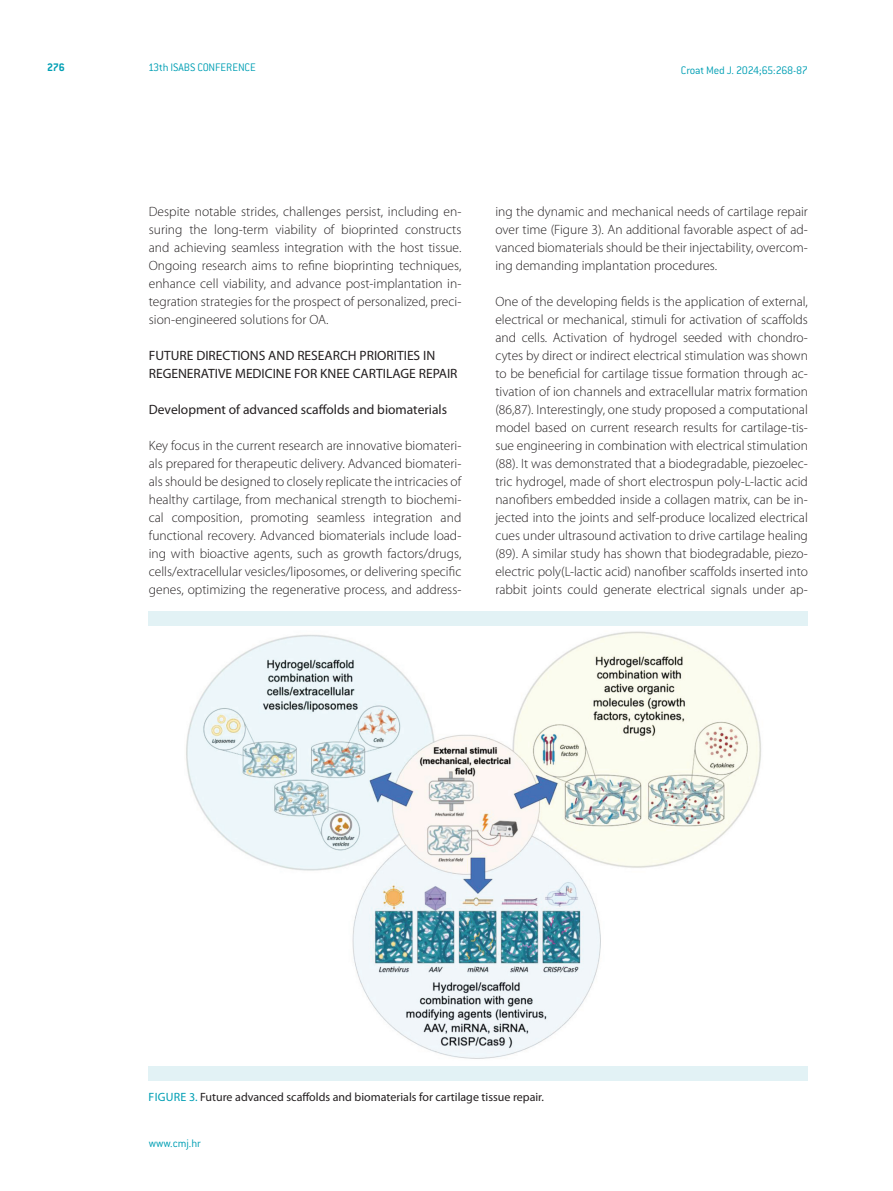
<style>
.page{position:relative;width:893px;height:1191px;background:#fff}
.page>*{position:absolute;margin:0;border:0;box-sizing:border-box;transform-origin:0 0}
.t1{font:300 13.5px/18px "Myriad Pro";color:#231f20;text-align:justify}
.t2{font:13.5px/18px "Myriad Pro";color:#231f20}
.t3{font:12px "Myriad Pro";color:#231f20}
.t4{font:300 12px "ITC Conduit LTCE";letter-spacing:-.015em;color:#009fb4}
.t5{font:12px "Myriad Pro";color:#009fb4}
.t6{font:700 12px "ITC Conduit LTCE";color:#009fb4}
.s1{color:#009fb4}
</style>
<div class="page">
<img style="left:186px;top:631px;width:575px;height:428px">
<div style="left:148px;top:1066px;width:660px;height:15px;background:#e2f2f5"></div>
<div style="left:148px;top:611px;width:660px;height:15px;background:#e2f2f5"></div>
<p class="t6" style="left:47px;top:60px;width:19px">276</p>
<p class="t4" style="left:148px;top:61px;width:109px">13th ISABS CONFERENCE</p>
<p class="t4" style="left:681px;top:63px;width:128px">Croat Med J. 2024;65:268-87</p>
<p class="t1" style="left:149px;top:202px;width:314px">Despite notable strides, challenges persist, including en&shy;suring the long-term viability of bioprinted constructs and achieving seamless integration with the host tissue.<br>Ongoing research aims to refine bioprinting techniques, enhance cell viability, and advance post-implantation in&shy;tegration strategies for the prospect of personalized, preci&shy;sion-engineered solutions for OA.</p>
<p class="t2" style="left:149px;top:346px;width:310px">FUTURE DIRECTIONS AND RESEARCH PRIORITIES IN<br>REGENERATIVE MEDICINE FOR KNEE CARTILAGE REPAIR</p>
<p class="t2" style="left:149px;top:400px;width:300px">Development of advanced scaffolds and biomaterials</p>
<p class="t1" style="left:149px;top:436px;width:314px">Key focus in the current research are innovative biomateri&shy;als prepared for therapeutic delivery. Advanced biomateri&shy;als should be designed to closely replicate the intricacies of healthy cartilage, from mechanical strength to biochemi&shy;cal composition, promoting seamless integration and functional recovery. Advanced biomaterials include load&shy;ing with bioactive agents, such as growth factors/drugs, cells/extracellular vesicles/liposomes, or delivering specific genes, optimizing the regenerative process, and address-</p>
<p class="t1" style="left:495px;top:202px;width:314px">ing the dynamic and mechanical needs of cartilage repair over time (Figure 3). An additional favorable aspect of ad&shy;vanced biomaterials should be their injectability, overcom&shy;ing demanding implantation procedures.</p>
<p class="t1" style="left:495px;top:292px;width:314px">One of the developing fields is the application of external, electrical or mechanical, stimuli for activation of scaffolds and cells. Activation of hydrogel seeded with chondro&shy;cytes by direct or indirect electrical stimulation was shown to be beneficial for cartilage tissue formation through ac&shy;tivation of ion channels and extracellular matrix formation (86,87). Interestingly, one study proposed a computational model based on current research results for cartilage-tis&shy;sue engineering in combination with electrical stimulation (88). It was demonstrated that a biodegradable, piezoelec&shy;tric hydrogel, made of short electrospun poly-L-lactic acid nanofibers embedded inside a collagen matrix, can be in&shy;jected into the joints and self-produce localized electrical cues under ultrasound activation to drive cartilage healing (89). A similar study has shown that biodegradable, piezo&shy;electric poly(L-lactic acid) nanofiber scaffolds inserted into rabbit joints could generate electrical signals under ap-</p>
<p class="t5" style="left:149px;top:1089px;width:14px">Figure</p>
<p class="t3" style="left:189px;top:1089px;width:356px"><span class="s1">3.</span> Future advanced scaffolds and biomaterials for cartilage tissue repair.</p>
<p class="t4" style="left:149px;top:1136px;width:54px">www.cmj.hr</p>
</div>
